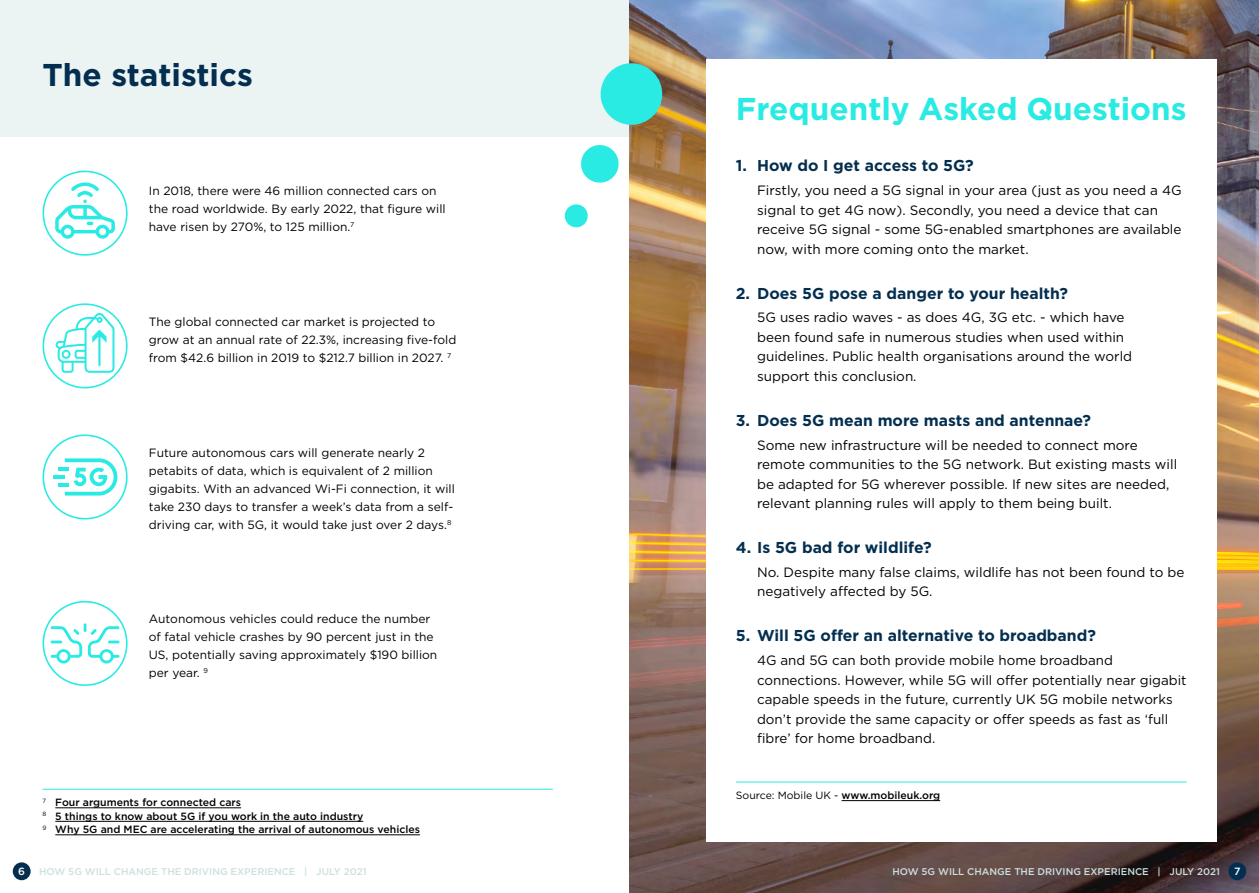
<style>
.page{position:relative;width:1259px;height:893px;background:#fff}
.page>*{position:absolute;margin:0;border:0;box-sizing:border-box;transform-origin:0 0}
.t1{font:700 31.5px "Gotham HTF";color:#29ebe3}
.t2{font:700 31.5px "Gotham HTF";color:#032e4f}
.t3{font:700 15.75px "Gotham HTF";color:#032e4f}
.t4{font:13.5px/19.5px "Gotham HTF";color:#000}
.t5{font:12px/18px "Gotham HTF";color:#000}
.t6{font:500 10.5px/13.5px "Gotham HTF";color:#000}
.t7{font:10.5px "Gotham HTF";color:#000}
.t8{font:500 10.5px "Gotham HTF";color:#fff}
.t9{font:500 9.75px "Gotham HTF";color:#cce0e0}
.s1{font-weight:500}
</style>
<div class="page">
<div style="left:0;top:0;width:629px;height:137px;background:#ebf3f3"></div>
<img style="left:629px;top:0;width:630px;height:893px">
<div style="left:706px;top:60px;width:510px;height:782px;background:#fff"></div>
<hr style="left:736px;top:782px;width:450px;height:1px;background:#29ebe3">
<hr style="left:841px;top:800px;width:99px;height:1px;background:#000">
<hr style="left:43px;top:789px;width:510px;height:1px;background:#29ebe3">
<hr style="left:55px;top:807px;width:186px;height:1px;background:#000">
<hr style="left:55px;top:821px;width:308px;height:1px;background:#000">
<hr style="left:55px;top:834px;width:365px;height:1px;background:#000">
<svg style="left:600px;top:61px;width:65px;height:66px;background:#58d8c9"></svg>
<svg style="left:581px;top:145px;width:38px;height:38px"></svg>
<svg style="left:564px;top:204px;width:24px;height:24px"></svg>
<div style="left:13px;top:862px;width:18px;height:18px;background:#032e4f;border-radius:50%"></div>
<div style="left:1228px;top:862px;width:18px;height:18px;background:#032e4f;border-radius:50%"></div>
<div style="left:43px;top:434px;width:85px;height:85px;border:2px solid #29ebe3;border-radius:50%"></div>
<hr style="left:58px;top:467px;width:11px;height:4px;background:#29ebe3">
<hr style="left:53px;top:475px;width:12px;height:4px;background:#29ebe3">
<hr style="left:58px;top:483px;width:11px;height:4px;background:#29ebe3">
<svg style="left:65px;top:458px;width:52px;height:38px"></svg>
<div style="left:43px;top:601px;width:85px;height:85px;border:2px solid #29ebe3;border-radius:50%"></div>
<svg style="left:51px;top:623px;width:68px;height:40px"></svg>
<div style="left:43px;top:303px;width:85px;height:85px;border:2px solid #29ebe3;border-radius:50%"></div>
<svg style="left:56px;top:313px;width:58px;height:60px"></svg>
<div style="left:43px;top:171px;width:85px;height:85px;border:2px solid #29ebe3;border-radius:50%"></div>
<svg style="left:55px;top:182px;width:60px;height:57px"></svg>
<h1 class="t2" style="left:43px;top:56px;width:212px">The statistics</h1>
<p class="t5" style="left:149px;top:182px;width:298px">In 2018, there were 46 million connected cars on the road worldwide. By early 2022, that figure will have risen by 270%, to 125 million.<sup>7</sup></p>
<p class="t5" style="left:149px;top:313px;width:309px">The global connected car market is projected to grow at an annual rate of 22.3%, increasing five-fold from $42.6 billion in 2019 to $212.7 billion in 2027. <sup>7</sup></p>
<p class="t5" style="left:149px;top:443px;width:307px">Future autonomous cars will generate nearly 2 petabits of data, which is equivalent of 2 million gigabits. With an advanced Wi-Fi connection, it will take 230 days to transfer a week’s data from a self&shy;driving car, with 5G, it would take just over 2 days.<sup>8</sup></p>
<p class="t5" style="left:149px;top:610px;width:290px">Autonomous vehicles could reduce the number of fatal vehicle crashes by 90 percent just in the US, potentially saving approximately $190 billion per year. <sup>9</sup></p>
<p class="t6" style="left:43px;top:796px;width:379px"><sup>7</sup> Four arguments for connected cars<br><sup>8</sup> 5 things to know about 5G if you work in the auto industry<br><sup>9</sup> Why 5G and MEC are accelerating the arrival of autonomous vehicles</p>
<h1 class="t1" style="left:736px;top:90px;width:452px">Frequently Asked Questions</h1>
<p class="t3" style="left:736px;top:157px;width:239px">1. How do I get access to 5G?</p>
<p class="t4" style="left:757px;top:180px;width:426px">Firstly, you need a 5G signal in your area (just as you need a 4G signal to get 4G now). Secondly, you need a device that can receive 5G signal - some 5G-enabled smartphones are available now, with more coming onto the market.</p>
<p class="t3" style="left:736px;top:284px;width:334px">2. Does 5G pose a danger to your health?</p>
<p class="t4" style="left:757px;top:308px;width:376px">5G uses radio waves - as does 4G, 3G etc. - which have been found safe in numerous studies when used within guidelines. Public health organisations around the world support this conclusion.</p>
<p class="t3" style="left:736px;top:411px;width:357px">3. Does 5G mean more masts and antennae?</p>
<p class="t4" style="left:757px;top:435px;width:421px">Some new infrastructure will be needed to connect more remote communities to the 5G network. But existing masts will be adapted for 5G wherever possible. If new sites are needed, relevant planning rules will apply to them being built.</p>
<p class="t3" style="left:736px;top:538px;width:197px">4. Is 5G bad for wildlife?</p>
<p class="t4" style="left:757px;top:562px;width:429px">No. Despite many false claims, wildlife has not been found to be negatively affected by 5G.</p>
<p class="t3" style="left:736px;top:627px;width:362px">5. Will 5G offer an alternative to broadband?</p>
<p class="t4" style="left:757px;top:650px;width:431px">4G and 5G can both provide mobile home broadband connections. However, while 5G will offer potentially near gigabit capable speeds in the future, currently UK 5G mobile networks don’t provide the same capacity or offer speeds as fast as ‘full fibre’ for home broadband.</p>
<p class="t7" style="left:736px;top:790px;width:206px">Source: Mobile UK - <span class="s1">www.mobileuk.org</span></p>
<p class="t8" style="left:18px;top:865px;width:8px">6</p>
<p class="t9" style="left:39px;top:866px;width:329px">HOW 5G WILL CHANGE THE DRIVING EXPERIENCE | JULY 2021</p>
<p class="t9" style="left:892px;top:866px;width:329px">HOW 5G WILL CHANGE THE DRIVING EXPERIENCE | JULY 2021</p>
<p class="t8" style="left:1234px;top:865px;width:8px">7</p>
</div>
